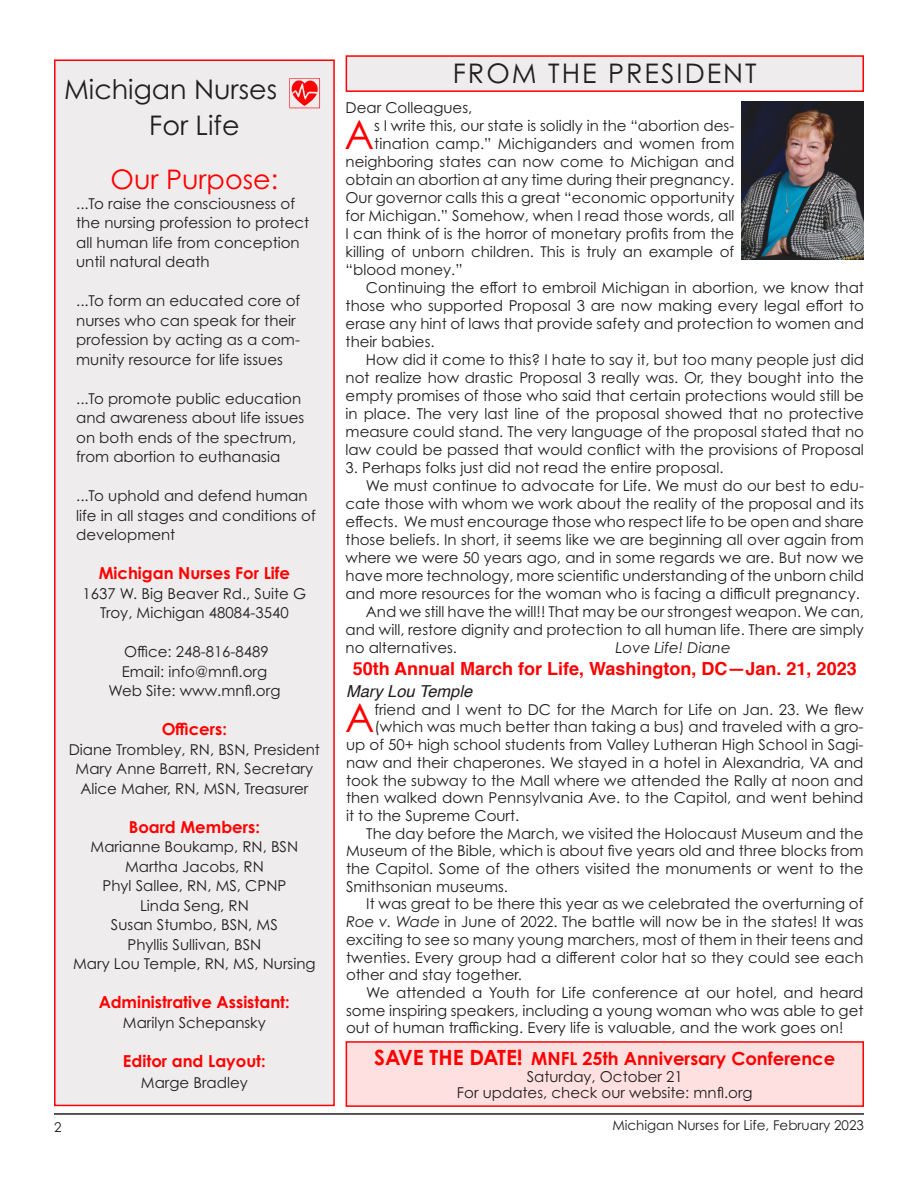
<style>
.page{position:relative;width:918px;height:1188px;background:#fff}
.page>*{position:absolute;margin:0;border:0;box-sizing:border-box;transform-origin:0 0}
.t1{font:40.05px "Century Gothic Pro";color:#f00}
.t2{font:39.6px "Century Gothic Pro";color:#f00}
.t3{font:27px/36px "Century Gothic Pro";color:#231f20}
.t4{font:27px "Century Gothic Pro";letter-spacing:.075em;color:#231f20}
.t5{font:27px "Century Gothic Pro";color:#f00}
.t6{font:700 18px "Helvetica";color:#f00}
.t7{font:700 18px "Century Gothic Pro";color:#f00}
.t8{font:700 16.5px "Century Gothic Pro";color:#f00}
.t9{font:italic 16.5px "Helvetica";color:#231f20}
.t10{font:15px/18px "Century Gothic Pro";color:#231f20;text-align:justify}
.t11{font:italic 15px "Century Gothic Pro";color:#231f20}
.t12{font:13.5px "Century Gothic Pro";color:#231f20}
.s1{font-style:italic}
.s2{font-size:21px}
</style>
<div class="page">
<hr style="left:54px;top:1113px;width:810px;height:2px;background:#231f20">
<div style="left:346px;top:1041px;width:518px;height:66px;background:#ffe0e0;border:2px solid #f00"></div>
<div style="left:54px;top:59px;width:281px;height:1047px;background:#eeeced;border:2px solid #f00"></div>
<img style="left:289px;top:78px;width:31px;height:31px">
<img style="left:741px;top:102px;width:123px;height:158px">
<div style="left:346px;top:55px;width:518px;height:37px;background:#eeeced;border:2px solid #f00"></div>
<p class="t3" style="left:149px;top:71px;width:130px;text-indent:-85px">Michigan Nurses<br>For Life</p>
<p class="t5" style="left:111px;top:163px;width:169px">Our Purpose:</p>
<p class="t10" style="left:76px;top:193px;width:235px;line-height:19.5px;text-align:left">...To raise the consciousness of the nursing profession to protect all human life from conception until natural death</p>
<p class="t10" style="left:76px;top:291px;width:226px;line-height:19.5px;text-align:left">...To form an educated core of nurses who can speak for their profession by acting as a com&shy;munity resource for life issues</p>
<p class="t10" style="left:76px;top:388px;width:230px;line-height:19.5px;text-align:left">...To promote public education and awareness about life issues on both ends of the spectrum, from abortion to euthanasia</p>
<p class="t10" style="left:76px;top:486px;width:241px;line-height:19.5px;text-align:left">...To uphold and defend human life in all stages and conditions of development</p>
<p class="t8" style="left:99px;top:563px;width:193px">Michigan Nurses For Life</p>
<p class="t10" style="left:83px;top:584px;width:225px">1637 W. Big Beaver Rd., Suite G</p>
<p class="t10" style="left:100px;top:604px;width:190px">Troy, Michigan 48084-3540</p>
<p class="t10" style="left:124px;top:643px;width:146px">Office: 248-816-8489</p>
<p class="t10" style="left:122px;top:662px;width:147px">Email: info@mnfl.org</p>
<p class="t10" style="left:108px;top:682px;width:174px">Web Site: www.mnfl.org</p>
<p class="t8" style="left:162px;top:719px;width:67px">Officers:</p>
<p class="t10" style="left:69px;top:740px;width:253px">Diane Trombley, RN, BSN, President</p>
<p class="t10" style="left:76px;top:760px;width:239px">Mary Anne Barrett, RN, Secretary</p>
<p class="t10" style="left:80px;top:779px;width:230px">Alice Maher, RN, MSN, Treasurer</p>
<p class="t8" style="left:129px;top:817px;width:133px">Board Members:</p>
<p class="t10" style="left:91px;top:838px;width:209px">Marianne Boukamp, RN, BSN</p>
<p class="t10" style="left:125px;top:857px;width:140px">Martha Jacobs, RN</p>
<p class="t10" style="left:102px;top:877px;width:185px">Phyl Sallee, RN, MS, CPNP</p>
<p class="t10" style="left:140px;top:896px;width:110px">Linda Seng, RN</p>
<p class="t10" style="left:111px;top:916px;width:168px">Susan Stumbo, BSN, MS</p>
<p class="t10" style="left:127px;top:935px;width:135px">Phyllis Sullivan, BSN</p>
<p class="t10" style="left:73px;top:955px;width:244px">Mary Lou Temple, RN, MS, Nursing</p>
<p class="t8" style="left:99px;top:992px;width:192px">Administrative Assistant:</p>
<p class="t10" style="left:123px;top:1013px;width:144px">Marilyn Schepansky</p>
<p class="t8" style="left:123px;top:1051px;width:144px">Editor and Layout:</p>
<p class="t10" style="left:141px;top:1073px;width:108px">Marge Bradley</p>
<p class="t4" style="left:453px;top:56px;width:305px">FROM THE PRESIDENT</p>
<p class="t10" style="left:346px;top:98px;width:128px">Dear Colleagues,</p>
<p class="t1" style="left:345px;top:110px;width:31px">A</p>
<p class="t10" style="left:374px;top:116px;width:362px">s I write this, our state is solidly in the “abortion des-</p>
<p class="t10" style="left:374px;top:134px;width:362px">tination camp.” Michiganders and women from</p>
<p class="t10" style="left:346px;top:152px;width:390px">neighboring states can now come to Michigan and</p>
<p class="t10" style="left:346px;top:170px;width:390px">obtain an abortion at any time during their pregnancy.</p>
<p class="t10" style="left:346px;top:188px;width:390px">Our governor calls this a great “economic opportunity</p>
<p class="t10" style="left:346px;top:206px;width:390px">for Michigan.” Somehow, when I read those words, all</p>
<p class="t10" style="left:346px;top:224px;width:390px">I can think of is the horror of monetary profits from the</p>
<p class="t10" style="left:346px;top:242px;width:390px">killing of unborn children. This is truly an example of</p>
<p class="t10" style="left:346px;top:260px;width:119px">“blood money.”</p>
<p class="t10" style="left:346px;top:278px;width:520px;text-indent:20px">Continuing the effort to embroil Michigan in abortion, we know that those who supported Proposal 3 are now making every legal effort to erase any hint of laws that provide safety and protection to women and their babies.</p>
<p class="t10" style="left:346px;top:350px;width:520px;text-indent:20px">How did it come to this? I hate to say it, but too many people just did not realize how drastic Proposal 3 really was. Or, they bought into the empty promises of those who said that certain protections would still be in place. The very last line of the proposal showed that no protective measure could stand. The very language of the proposal stated that no law could be passed that would conflict with the provisions of Proposal</p>
<p class="t10" style="left:346px;top:458px;width:380px">3. Perhaps folks just did not read the entire proposal.</p>
<p class="t10" style="left:346px;top:476px;width:520px;text-indent:20px">We must continue to advocate for Life. We must do our best to edu&shy;cate those with whom we work about the reality of the proposal and its effects. We must encourage those who respect life to be open and share those beliefs. In short, it seems like we are beginning all over again from where we were 50 years ago, and in some regards we are. But now we have more technology, more scientific understanding of the unborn child and more resources for the woman who is facing a difficult pregnancy.</p>
<p class="t10" style="left:346px;top:602px;width:520px;text-indent:20px">And we still have the will!! That may be our strongest weapon. We can, and will, restore dignity and protection to all human life. There are simply no alternatives.</p>
<p class="t11" style="left:616px;top:638px;width:117px">Love Life! Diane</p>
<p class="t6" style="left:353px;top:655px;width:505px">50th Annual March for Life, Washington, DC—Jan. 21, 2023</p>
<p class="t9" style="left:346px;top:678px;width:128px">Mary Lou Temple</p>
<p class="t2" style="left:345px;top:694px;width:31px">A</p>
<p class="t10" style="left:374px;top:700px;width:491px">friend and I went to DC for the March for Life on Jan. 23. We flew</p>
<p class="t10" style="left:374px;top:718px;width:491px">(which was much better than taking a bus) and traveled with a gro-</p>
<p class="t10" style="left:346px;top:736px;width:519px">up of 50+ high school students from Valley Lutheran High School in Sagi-</p>
<p class="t10" style="left:346px;top:753px;width:519px">naw and their chaperones. We stayed in a hotel in Alexandria, VA and</p>
<p class="t10" style="left:346px;top:771px;width:519px">took the subway to the Mall where we attended the Rally at noon and</p>
<p class="t10" style="left:346px;top:789px;width:519px">then walked down Pennsylvania Ave. to the Capitol, and went behind</p>
<p class="t10" style="left:346px;top:806px;width:175px">it to the Supreme Court.</p>
<p class="t10" style="left:346px;top:824px;width:519px;text-indent:20px">The day before the March, we visited the Holocaust Museum and the Museum of the Bible, which is about five years old and three blocks from the Capitol. Some of the others visited the monuments or went to the Smithsonian museums.</p>
<p class="t10" style="left:346px;top:895px;width:519px;text-indent:20px">It was great to be there this year as we celebrated the overturning of <span class="s1">Roe v. Wade</span> in June of 2022. The battle will now be in the states! It was exciting to see so many young marchers, most of them in their teens and twenties. Every group had a different color hat so they could see each other and stay together.</p>
<p class="t10" style="left:346px;top:983px;width:519px;text-indent:20px">We attended a Youth for Life conference at our hotel, and heard some inspiring speakers, including a young woman who was able to get out of human trafficking. Every life is valuable, and the work goes on!</p>
<p class="t7" style="left:374px;top:1047px;width:463px"><span class="s2">SAVE THE DATE!</span> MNFL 25th Anniversary Conference</p>
<p class="t10" style="left:527px;top:1067px;width:158px">Saturday, October 21</p>
<p class="t10" style="left:457px;top:1083px;width:297px">For updates, check our website: mnfl.org</p>
<p class="t12" style="left:54px;top:1119px;width:9px">2</p>
<p class="t12" style="left:612px;top:1117px;width:253px">Michigan Nurses for Life, February 2023</p>
</div>
